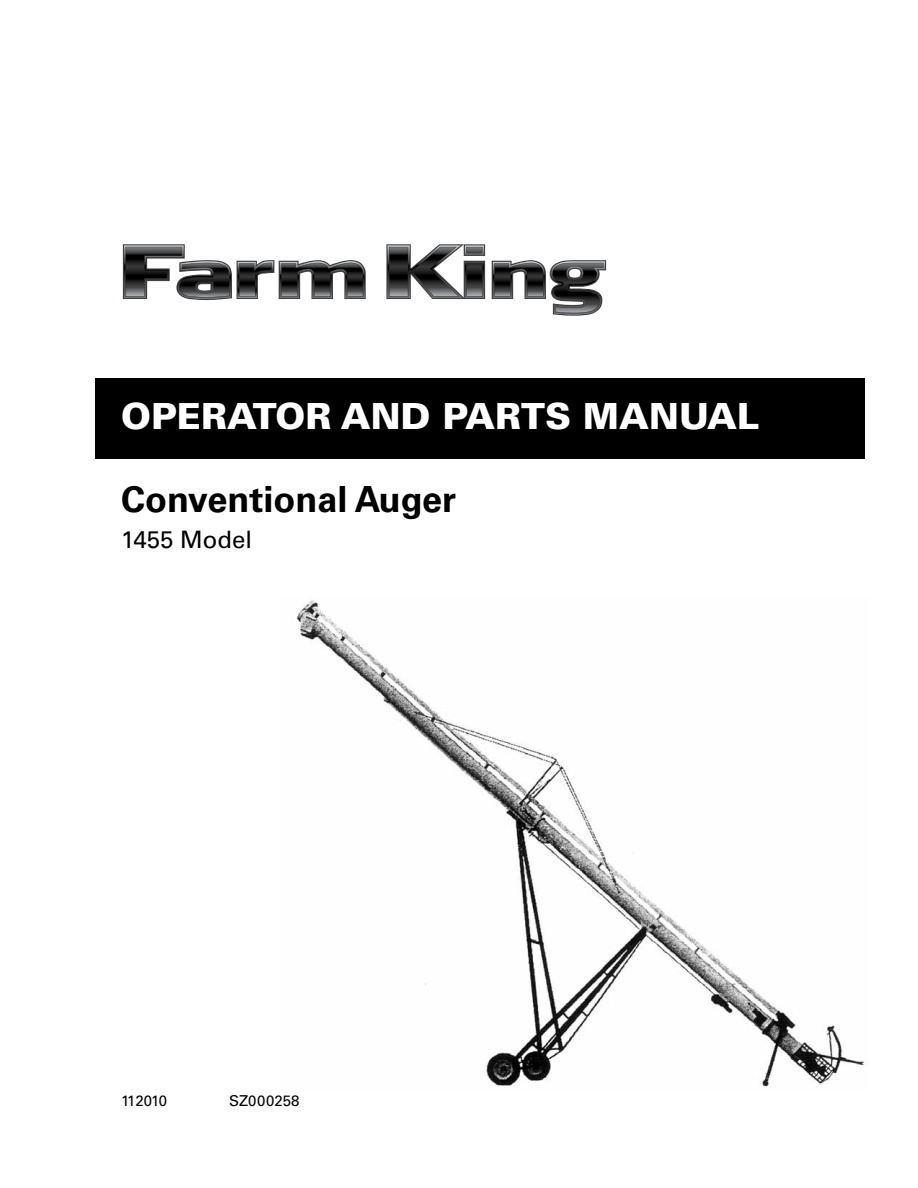
<style>
.page{position:relative;width:918px;height:1188px;background:#fff}
.page>*{position:absolute;margin:0;border:0;box-sizing:border-box;transform-origin:0 0}
.t1{font:900 36px "Univers LT Std";color:#fff}
.t2{font:700 36px "Univers LT Std";color:#000}
.t3{font:24px "Univers LT Std";color:#000}
.t4{font:15px "Univers LT Std";color:#000}
</style>
<div class="page">
<div style="left:95px;top:378px;width:770px;height:81px;background:#000"></div>
<svg style="left:386px;top:244px;width:99px;height:55px"></svg>
<svg style="left:492px;top:260px;width:114px;height:56px"></svg>
<svg style="left:123px;top:244px;width:243px;height:56px"></svg>
<img style="left:296px;top:600px;width:569px;height:487px">
<p class="t1" style="left:121px;top:393px;width:640px">OPERATOR AND PARTS MANUAL</p>
<p class="t2" style="left:121px;top:478px;width:337px">Conventional Auger</p>
<p class="t3" style="left:121px;top:525px;width:133px">1455 Model</p>
<p class="t4" style="left:121px;top:1092px;width:48px">112010</p>
<p class="t4" style="left:229px;top:1092px;width:72px">SZ000258</p>
</div>
